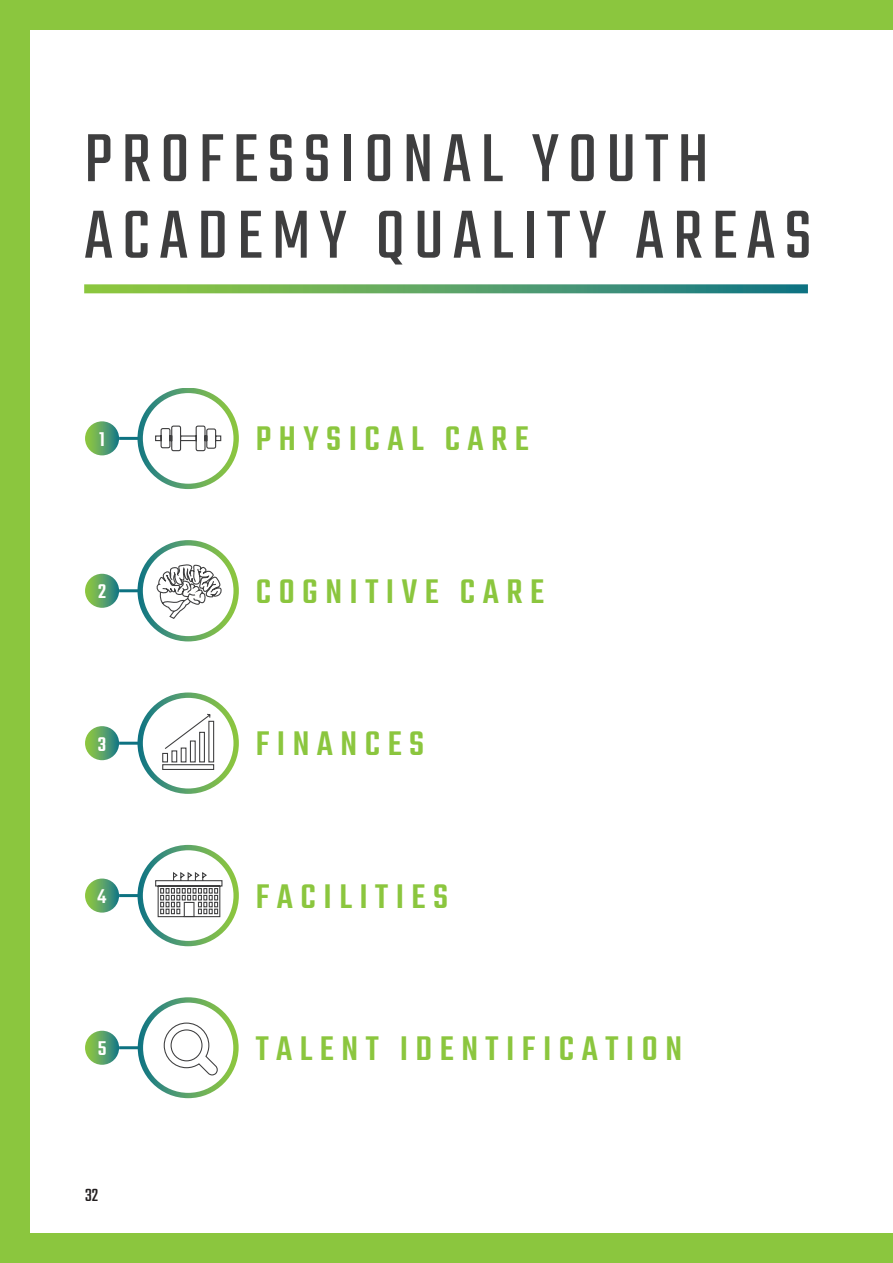
<style>
.page{position:relative;width:893px;height:1263px;background:#fff}
.page>*{position:absolute;margin:0;border:0;box-sizing:border-box;transform-origin:0 0}
.t1{font:75px/76.5px "Teko";letter-spacing:.12em;color:#3e3e3f}
.t2{font:500 37.5px "Teko";letter-spacing:.2em;color:#8bc63e}
.t3{font:500 21.9px "Teko";color:#fff}
.t4{font:19.5px "Teko";color:#231f20}
</style>
<div class="page">
<div style="left:0;top:0;width:893px;height:30px;background:#8bc63e"></div>
<div style="left:0;top:1233px;width:893px;height:30px;background:#8bc63e"></div>
<svg style="left:84px;top:284px;width:724px;height:9px;background:#5ea56a"></svg>
<div style="left:0;top:0;width:30px;height:1263px;background:#8bc63e"></div>
<hr style="left:119px;top:437px;width:21px;height:3px;background:#0d7281">
<svg style="left:137px;top:388px;width:102px;height:101px"></svg>
<svg style="left:85px;top:421px;width:34px;height:34px"></svg>
<hr style="left:119px;top:589px;width:21px;height:3px;background:#0d7281">
<svg style="left:85px;top:574px;width:34px;height:34px"></svg>
<svg style="left:137px;top:540px;width:102px;height:101px"></svg>
<hr style="left:119px;top:742px;width:21px;height:3px;background:#0d7281">
<div style="left:85px;top:726px;width:34px;height:34px;background:linear-gradient(to right,#9ccf41,#227e88);border-radius:17px"></div>
<svg style="left:137px;top:692px;width:102px;height:102px"></svg>
<hr style="left:119px;top:894px;width:21px;height:3px;background:#0d7281">
<svg style="left:85px;top:878px;width:34px;height:34px"></svg>
<svg style="left:137px;top:845px;width:102px;height:101px"></svg>
<hr style="left:119px;top:1046px;width:21px;height:3px;background:#0d7281">
<svg style="left:85px;top:1031px;width:34px;height:34px"></svg>
<svg style="left:138px;top:997px;width:101px;height:101px"></svg>
<p class="t1" style="left:84px;top:125px;width:729px">PROFESSIONAL YOUTH<br>ACADEMY QUALITY AREAS</p>
<p class="t3" style="left:99px;top:426px;width:7px">1</p>
<p class="t2" style="left:256px;top:417px;width:275px">PHYSICAL CARE</p>
<p class="t3" style="left:98px;top:579px;width:10px">2</p>
<p class="t2" style="left:256px;top:569px;width:290px">COGNITIVE CARE</p>
<p class="t3" style="left:98px;top:731px;width:10px">3</p>
<p class="t2" style="left:256px;top:722px;width:170px">FINANCES</p>
<p class="t3" style="left:98px;top:884px;width:10px">4</p>
<p class="t2" style="left:256px;top:874px;width:194px">FACILITIES</p>
<p class="t3" style="left:98px;top:1036px;width:10px">5</p>
<p class="t2" style="left:256px;top:1026px;width:428px">TALENT IDENTIFICATION</p>
<p class="t4" style="left:85px;top:1184px;width:15px">32</p>
</div>
